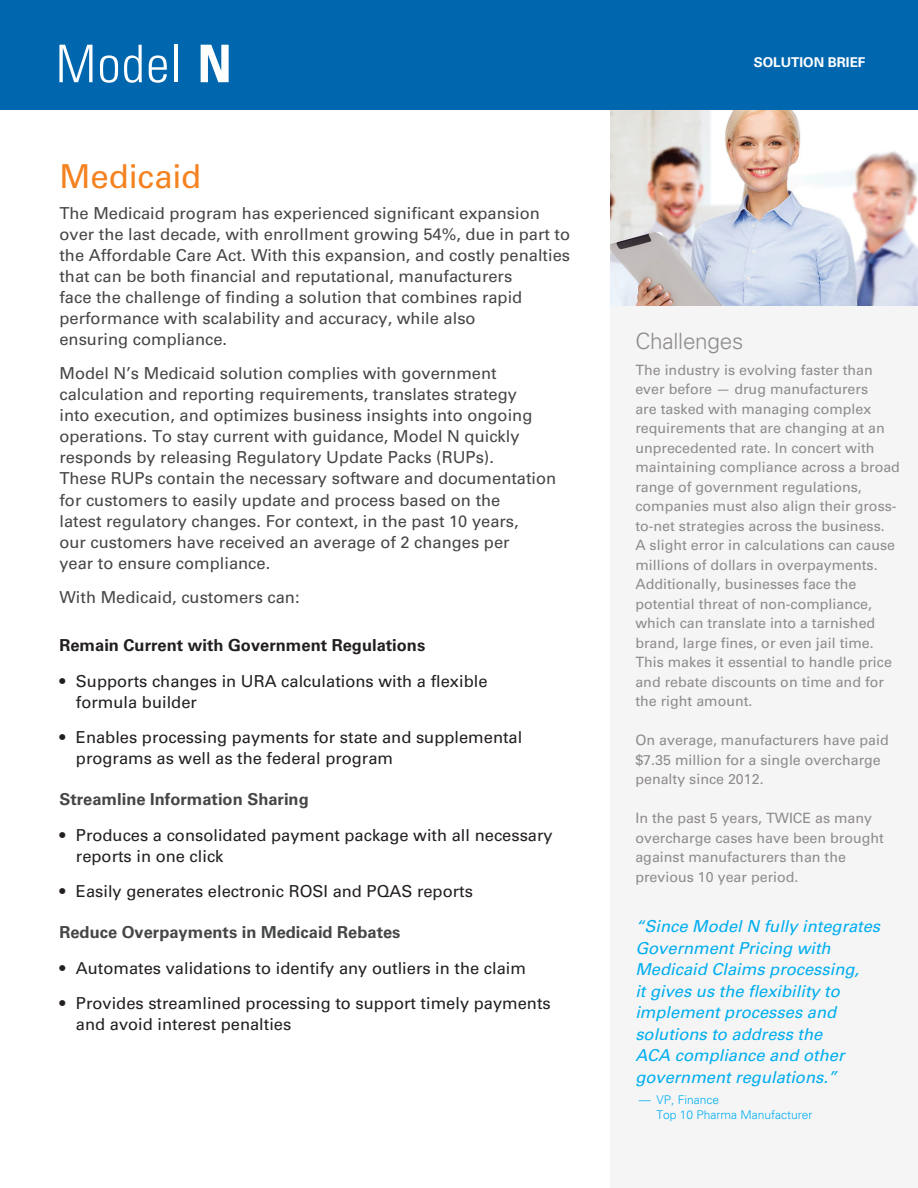
<style>
.page{position:relative;width:918px;height:1188px;background:#fff}
.page>*{position:absolute;margin:0;border:0;box-sizing:border-box;transform-origin:0 0}
.t1{font:33px "Univers LT Std";letter-spacing:-.005em;color:#f48220}
.t2{font:300 22.5px "Univers LT Std";letter-spacing:-.01em;color:#8f8b8c}
.t3{font:16.5px/21px "Univers LT Std";color:#454646}
.t4{font:16.5px/21px "Univers LT Std";color:#231f20}
.t5{font:italic 16.5px/21.5px "Univers LT Std";color:#00aeef}
.t6{font:700 16.5px "Univers LT Std";color:#454646}
.t7{font:700 16.5px "Univers LT Std";color:#231f20}
.t8{font:14.25px/19.5px "Univers LT Std";color:#8f8b8c}
.t9{font:700 13.5px "Univers LT Std";color:#fff}
.t10{font:300 12px/15px "Univers LT Std";color:#00aeef}
</style>
<div class="page">
<div style="left:610px;top:108px;width:308px;height:1080px;background:#f5f5f6"></div>
<img style="left:610px;top:110px;width:308px;height:196px">
<div style="left:0;top:0;width:918px;height:110px;background:#0067af"></div>
<svg style="left:59px;top:45px;width:33px;height:37px"></svg>
<svg style="left:100px;top:55px;width:18px;height:28px"></svg>
<svg style="left:124px;top:45px;width:18px;height:38px"></svg>
<svg style="left:149px;top:55px;width:18px;height:28px"></svg>
<hr style="left:175px;top:45px;width:3px;height:37px;background:#fff">
<svg style="left:201px;top:45px;width:28px;height:37px"></svg>
<h1 class="t1" style="left:59px;top:157px;width:144px">Medicaid</h1>
<p class="t3" style="left:59px;top:203px;width:512px">The Medicaid program has experienced significant expansion over the last decade, with enrollment growing 54%, due in part to the Affordable Care Act. With this expansion, and costly penalties that can be both financial and reputational, manufacturers<br>face the challenge of finding a solution that combines rapid performance with scalability and accuracy, while also<br>ensuring compliance.</p>
<p class="t3" style="left:59px;top:363px;width:498px">Model N’s Medicaid solution complies with government calculation and reporting requirements, translates strategy<br>into execution, and optimizes business insights into ongoing operations. To stay current with guidance, Model N quickly responds by releasing Regulatory Update Packs (RUPs).<br>These RUPs contain the necessary software and documentation for customers to easily update and process based on the<br>latest regulatory changes. For context, in the past 10 years,<br>our customers have received an average of 2 changes per<br>year to ensure compliance.</p>
<p class="t3" style="left:59px;top:587px;width:242px">With Medicaid, customers can:</p>
<p class="t7" style="left:59px;top:635px;width:367px">Remain Current with Government Regulations</p>
<p class="t4" style="left:76px;top:670px;width:413px;text-indent:-16px">• Supports changes in URA calculations with a flexible formula builder</p>
<p class="t4" style="left:76px;top:727px;width:448px;text-indent:-16px">• Enables processing payments for state and supplemental programs as well as the federal program</p>
<p class="t6" style="left:59px;top:789px;width:251px">Streamline Information Sharing</p>
<p class="t4" style="left:76px;top:824px;width:478px;text-indent:-16px">• Produces a consolidated payment package with all necessary reports in one click</p>
<p class="t4" style="left:59px;top:881px;width:415px">• Easily generates electronic ROSI and PQAS reports</p>
<p class="t6" style="left:59px;top:922px;width:343px">Reduce Overpayments in Medicaid Rebates</p>
<p class="t4" style="left:59px;top:957px;width:468px">• Automates validations to identify any outliers in the claim</p>
<p class="t4" style="left:76px;top:993px;width:476px;text-indent:-16px">• Provides streamlined processing to support timely payments and avoid interest penalties</p>
<p class="t9" style="left:754px;top:54px;width:113px">SOLUTION BRIEF</p>
<h2 class="t2" style="left:635px;top:328px;width:110px">Challenges</h2>
<p class="t8" style="left:635px;top:360px;width:266px">The industry is evolving faster than ever before — drug manufacturers<br>are tasked with managing complex requirements that are changing at an unprecedented rate. In concert with maintaining compliance across a broad range of government regulations, companies must also align their gross&shy;to-net strategies across the business.<br>A slight error in calculations can cause millions of dollars in overpayments.<br>Additionally, businesses face the potential threat of non-compliance, which can translate into a tarnished brand, large fines, or even jail time.<br>This makes it essential to handle price and rebate discounts on time and for the right amount.</p>
<p class="t8" style="left:635px;top:731px;width:255px">On average, manufacturers have paid $7.35 million for a single overcharge penalty since 2012.</p>
<p class="t8" style="left:635px;top:809px;width:250px">In the past 5 years, TWICE as many overcharge cases have been brought against manufacturers than the previous 10 year period.</p>
<p class="t5" style="left:635px;top:916px;width:246px">“Since Model N fully integrates<br>Government Pricing with<br>Medicaid Claims processing,<br>it gives us the flexibility to implement processes and solutions to address the<br>ACA compliance and other government regulations.”</p>
<p class="t10" style="left:656px;top:1092px;width:158px;text-indent:-18px">— VP, Finance<br>Top 10 Pharma Manufacturer</p>
</div>
